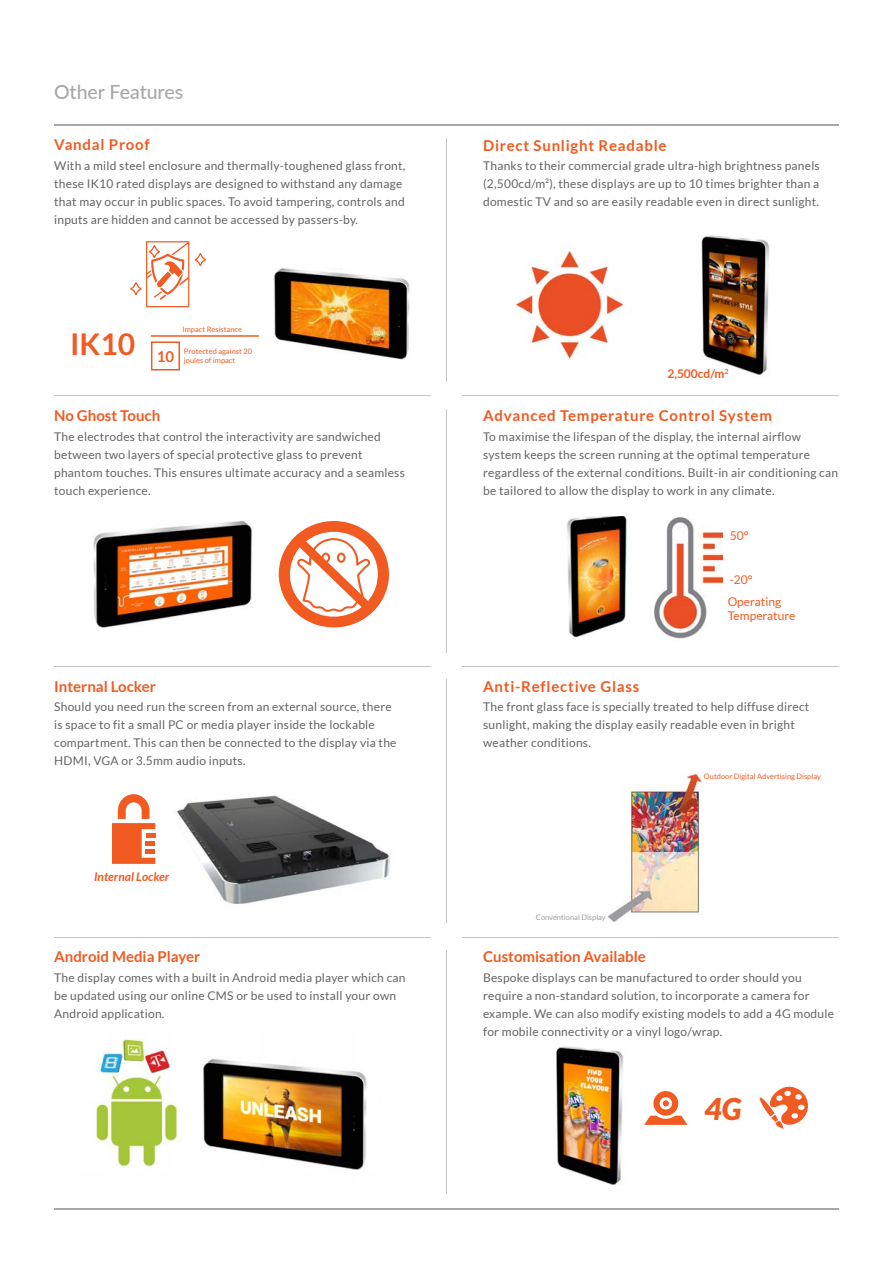
<style>
.page{position:relative;width:893px;height:1263px;background:#fff}
.page>*{position:absolute;margin:0;border:0;box-sizing:border-box;transform-origin:0 0}
.t1{font:700 30px "Lato";color:#f15a21}
.t2{font:italic 900 30px "Lato";color:#f15a21}
.t3{font:500 19.5px "Lato";color:#a6a8ab}
.t4{font:700 15px "Lato";letter-spacing:.05em;color:#f15a21}
.t5{font:700 15px "Lato";color:#f15a21}
.t6{font:12px/18px "Lato";letter-spacing:.02em;color:#646464}
.t7{font:12px/14.4px "Lato";color:#f15a21}
.t8{font:italic 700 12px "Lato";color:#f15a21}
.t9{font:700 12px "Lato";color:#f15a21}
.t10{font:7.5px/9px "Lato";color:#f15a21}
.t11{font:7.5px "Lato";color:#9b9da0}
</style>
<div class="page">
<img style="left:607px;top:773px;width:97px;height:149px">
<img style="left:274px;top:268px;width:136px;height:92px">
<img style="left:654px;top:517px;width:68px;height:122px">
<img style="left:567px;top:516px;width:60px;height:122px">
<hr style="left:54px;top:124px;width:785px;height:2px;background:#a6a8ab">
<hr style="left:54px;top:1208px;width:785px;height:1px;background:#a6a8ab">
<img style="left:155px;top:795px;width:235px;height:110px">
<hr style="left:54px;top:666px;width:377px;height:1px;background:#c5c3c3">
<hr style="left:54px;top:395px;width:377px;height:1px;background:#c5c3c3">
<hr style="left:462px;top:666px;width:377px;height:1px;background:#c5c3c3">
<hr style="left:462px;top:395px;width:377px;height:1px;background:#c5c3c3">
<hr style="left:446px;top:139px;width:1px;height:243px;background:#c5c3c3">
<hr style="left:446px;top:409px;width:1px;height:244px;background:#c5c3c3">
<hr style="left:446px;top:680px;width:1px;height:243px;background:#c5c3c3">
<img style="left:556px;top:1046px;width:132px;height:139px">
<hr style="left:54px;top:937px;width:377px;height:1px;background:#c5c3c3">
<hr style="left:462px;top:937px;width:377px;height:1px;background:#c5c3c3">
<svg style="left:112px;top:794px;width:43px;height:70px"></svg>
<hr style="left:446px;top:950px;width:1px;height:244px;background:#c5c3c3">
<div style="left:151px;top:341px;width:29px;height:29px;border:2px solid #f15a21"></div>
<hr style="left:151px;top:335px;width:108px;height:2px;background:#f15a21">
<svg style="left:760px;top:1086px;width:48px;height:43px"></svg>
<svg style="left:644px;top:1091px;width:43px;height:34px"></svg>
<svg style="left:130px;top:241px;width:76px;height:66px"></svg>
<img style="left:95px;top:1038px;width:272px;height:132px">
<img style="left:516px;top:235px;width:254px;height:140px">
<img style="left:93px;top:521px;width:159px;height:107px">
<svg style="left:279px;top:521px;width:110px;height:106px"></svg>
<p class="t3" style="left:54px;top:77px;width:131px">Other Features</p>
<p class="t4" style="left:54px;top:136px;width:97px">Vandal Proof</p>
<p class="t6" style="left:54px;top:156px;width:353px">With a mild steel enclosure and thermally-toughened glass front, these IK10 rated displays are designed to withstand any damage that may occur in public spaces. To avoid tampering, controls and inputs are hidden and cannot be accessed by passers-by.</p>
<p class="t1" style="left:70px;top:327px;width:67px">IK10</p>
<p class="t4" style="left:157px;top:348px;width:19px">10</p>
<p class="t10" style="left:183px;top:325px;width:61px">Impact Resistance</p>
<p class="t10" style="left:184px;top:347px;width:70px">Protected against 20 joules of impact</p>
<p class="t4" style="left:483px;top:137px;width:185px">Direct Sunlight Readable</p>
<p class="t6" style="left:483px;top:156px;width:338px;text-align:justify">Thanks to their commercial grade ultra-high brightness panels (2,500cd/m²), these displays are up to 10 times brighter than a domestic TV and so are easily readable even in direct sunlight.</p>
<p class="t9" style="left:667px;top:366px;width:63px">2,500cd/m<sup>2</sup></p>
<p class="t5" style="left:54px;top:407px;width:108px">No Ghost Touch</p>
<p class="t4" style="left:483px;top:407px;width:290px">Advanced Temperature Control System</p>
<p class="t6" style="left:54px;top:427px;width:352px">The electrodes that control the interactivity are sandwiched between two layers of special protective glass to prevent phantom touches. This ensures ultimate accuracy and a seamless touch experience.</p>
<p class="t6" style="left:483px;top:427px;width:357px">To maximise the lifespan of the display, the internal airflow system keeps the screen running at the optimal temperature regardless of the external conditions. Built-in air conditioning can be tailored to allow the display to work in any climate.</p>
<p class="t7" style="left:730px;top:528px;width:20px">50°</p>
<p class="t7" style="left:730px;top:572px;width:24px">-20°</p>
<p class="t7" style="left:728px;top:594px;width:69px">Operating<br>Temperature</p>
<p class="t5" style="left:54px;top:678px;width:103px">Internal Locker</p>
<p class="t4" style="left:483px;top:678px;width:158px">Anti-Reflective Glass</p>
<p class="t6" style="left:54px;top:698px;width:344px">Should you need run the screen from an external source, there is space to fit a small PC or media player inside the lockable compartment. This can then be connected to the display via the HDMI, VGA or 3.5mm audio inputs.</p>
<p class="t6" style="left:483px;top:697px;width:328px">The front glass face is specially treated to help diffuse direct sunlight, making the display easily readable even in bright weather conditions.</p>
<p class="t10" style="left:704px;top:772px;width:118px">Outdoor Digital Advertising Display</p>
<p class="t8" style="left:94px;top:870px;width:77px">Internal Locker</p>
<p class="t11" style="left:536px;top:913px;width:71px">Conventional Display</p>
<p class="t5" style="left:54px;top:948px;width:148px">Android Media Player</p>
<p class="t5" style="left:483px;top:948px;width:164px">Customisation Available</p>
<p class="t6" style="left:54px;top:968px;width:353px">The display comes with a built in Android media player which can be updated using our online CMS or be used to install your own<br>Android application.</p>
<p class="t6" style="left:483px;top:968px;width:352px">Bespoke displays can be manufactured to order should you require a non-standard solution, to incorporate a camera for example. We can also modify existing models to add a 4G module for mobile connectivity or a vinyl logo/wrap.</p>
<p class="t2" style="left:705px;top:1091px;width:38px">4G</p>
</div>
